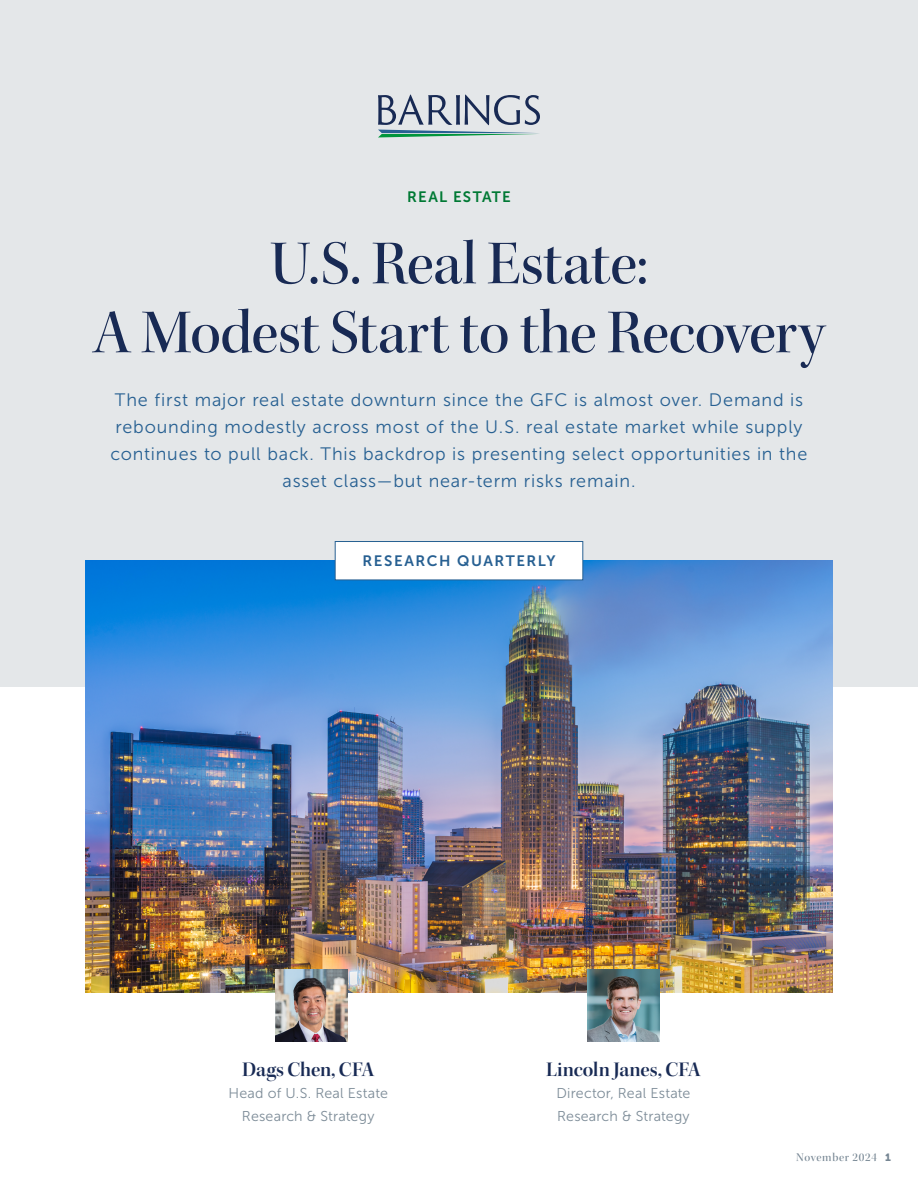
<style>
.page{position:relative;width:918px;height:1188px;background:#fff}
.page>*{position:absolute;margin:0;border:0;box-sizing:border-box;transform-origin:0 0}
.t1{font:63px/69px "Kepler Std Medium Disp";letter-spacing:-.005em;color:#182a54;text-align:center}
.t2{font:21px "Kepler Std Semibold Disp";color:#182a54}
.t3{font:18px/27px "Museo Sans 300";letter-spacing:.045em;color:#276092;text-align:center}
.t4{font:15px "Museo Sans 700";letter-spacing:.1em;color:#276092}
.t5{font:15px "Museo Sans 700";letter-spacing:.08em;color:#007934}
.t6{font:14.25px/22.5px "Museo Sans 300";letter-spacing:.015em;color:#7d8c98;text-align:center}
.t7{font:12px "Kepler Std Medium Disp";letter-spacing:.06em;color:#768693}
.s1{font-family:"Museo Sans 900";font-size:10.5px}
</style>
<div class="page">
<div style="left:0;top:0;width:918px;height:687px;background:#e4e7e9"></div>
<img style="left:86px;top:561px;width:747px;height:431px">
<div style="left:335px;top:542px;width:248px;height:38px;background:#fff"></div>
<div style="left:335px;top:541px;width:248px;height:39px;border:1px solid #276092"></div>
<img style="left:275px;top:970px;width:72px;height:72px">
<img style="left:587px;top:970px;width:72px;height:72px">
<svg style="left:378px;top:94px;width:162px;height:43px"></svg>
<p class="t5" style="left:407px;top:189px;width:105px">REAL ESTATE</p>
<h1 class="t1" style="left:93px;top:230px;width:733px">U.S. Real Estate:<br>A Modest Start to the Recovery</h1>
<p class="t3" style="left:111px;top:387px;width:698px">The first major real estate downturn since the GFC is almost over. Demand is rebounding modestly across most of the U.S. real estate market while supply continues to pull back. This backdrop is presenting select opportunities in the asset class—but near-term risks remain.</p>
<p class="t4" style="left:363px;top:553px;width:194px">RESEARCH QUARTERLY</p>
<p class="t2" style="left:242px;top:1057px;width:134px">Dags Chen, CFA</p>
<p class="t6" style="left:229px;top:1082px;width:161px">Head of U.S. Real Estate<br>Research &amp; Strategy</p>
<p class="t2" style="left:546px;top:1057px;width:156px">Lincoln Janes, CFA</p>
<p class="t6" style="left:556px;top:1082px;width:136px;text-align:left">Director, Real Estate<br>Research &amp; Strategy</p>
<p class="t7" style="left:796px;top:1150px;width:96px">November 2024 <span class="s1">1</span></p>
</div>
